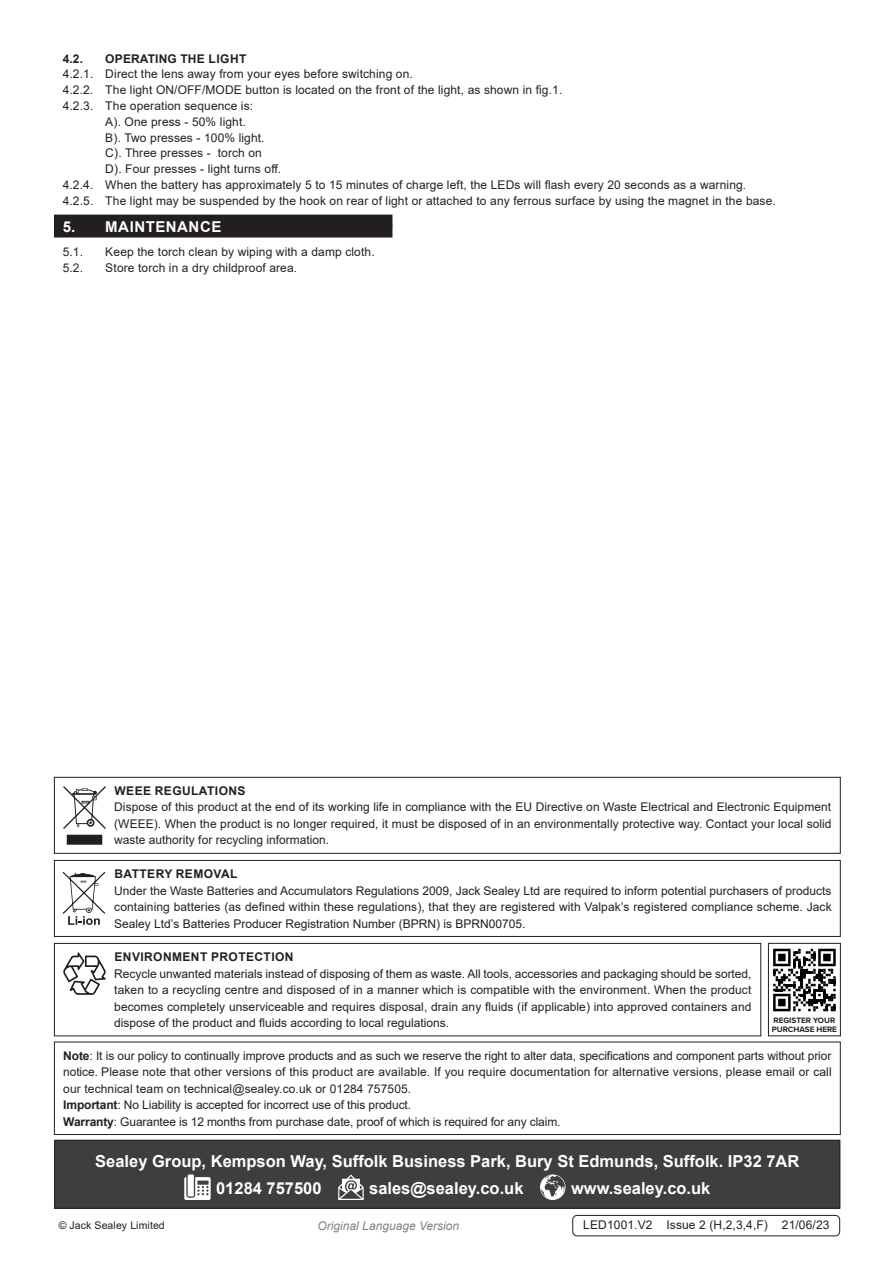
<style>
.page{position:relative;width:893px;height:1263px;background:#fff}
.page>*{position:absolute;margin:0;border:0;box-sizing:border-box;transform-origin:0 0}
.Footer_Contact_Infor{font:700 16.5px "Arial";color:#fff}
.t1{font:700 15px "Arial";letter-spacing:.035em;color:#fff}
.Enviroment_Protectio{font:12px/16.5px "Arial";letter-spacing:.01em;color:#231f20;text-align:justify}
.Important_Notificati{font:12px/16.5px "Arial";letter-spacing:-.01em;color:#231f20;text-align:justify}
.Battery_Removal_Li-i{font:12px/16.5px "Arial";color:#231f20;text-align:justify}
.Weee_Regulation_Body{font:12px/16.5px "Arial";color:#231f20;text-align:justify}
.Body_tabbed{font:12px "Arial";letter-spacing:.01em;color:#231f20}
.Body__Footer{font:12px "Arial";letter-spacing:.01em;color:#231f20}
.Enviroment_Protectio-2{font:700 12px "Arial";letter-spacing:.035em;color:#231f20}
.t2{font:italic 12px "Arial";color:#808285}
.Enviroment_Protectio-3{font:700 12px "Arial";letter-spacing:.01em;color:#231f20}
.Weee_Regulation_Head{font:700 12px "Arial";letter-spacing:.035em;color:#231f20}
.Battery_Removal_Li-i-2{font:700 12px "Arial";letter-spacing:.035em;color:#231f20}
.Body__Justified__7pt{font:10.5px "Arial";letter-spacing:.01em;color:#231f20}
.t3{font:700 8.1px/9.4px "Proxima Nova";color:#231f20}
.s1{font-weight:700}
</style>
<div class="page">
<div style="left:54px;top:225px;width:338px;height:12px;background:#231f20"></div>
<div style="left:54px;top:215px;width:338px;height:12px;background:#231f20"></div>
<div style="left:55px;top:1140px;width:785px;height:68px;background:#3e3e3f"></div>
<svg style="left:184px;top:1177px;width:27px;height:23px"></svg>
<div style="left:188px;top:1174px;width:6px;height:22px;background:#fff"></div>
<svg style="left:338px;top:1174px;width:26px;height:26px"></svg>
<svg style="left:540px;top:1174px;width:25px;height:26px"></svg>
<div style="left:54px;top:1140px;width:786px;height:68px;border:1px solid #231f20"></div>
<div style="left:54px;top:943px;width:707px;height:93px;border:1px solid #231f20"></div>
<svg style="left:63px;top:952px;width:43px;height:43px"></svg>
<div style="left:54px;top:1042px;width:787px;height:93px;border:1px solid #231f20"></div>
<div style="left:54px;top:777px;width:787px;height:77px;border:1px solid #231f20"></div>
<div style="left:68px;top:835px;width:34px;height:9px;background:#231f20"></div>
<div style="left:67px;top:835px;width:35px;height:10px;border:2px solid #231f20"></div>
<svg style="left:63px;top:786px;width:43px;height:43px"></svg>
<div style="left:54px;top:860px;width:787px;height:77px;border:1px solid #231f20"></div>
<svg style="left:63px;top:872px;width:42px;height:53px"></svg>
<div style="left:572px;top:1215px;width:268px;height:21px;border:1px solid #231f20;border-radius:4px"></div>
<svg style="left:773px;top:948px;width:63px;height:64px"></svg>
<div style="left:768px;top:943px;width:73px;height:93px;border:1px solid #231f20"></div>
<p class="Enviroment_Protectio-2" style="left:63px;top:50px;width:22px">4.2.</p>
<p class="Enviroment_Protectio-3" style="left:105px;top:50px;width:143px">OPERATING THE LIGHT</p>
<p class="Enviroment_Protectio" style="left:63px;top:66px;width:352px">4.2.1. Direct the lens away from your eyes before switching on.</p>
<p class="Enviroment_Protectio" style="left:63px;top:82px;width:501px">4.2.2. The light ON/OFF/MODE button is located on the front of the light, as shown in fig.1.</p>
<p class="Enviroment_Protectio" style="left:63px;top:97px;width:192px">4.2.3. The operation sequence is:</p>
<p class="Body_tabbed" style="left:105px;top:113px;width:142px">A). One press - 50% light.</p>
<p class="Body_tabbed" style="left:105px;top:129px;width:161px">B). Two presses - 100% light.</p>
<p class="Body_tabbed" style="left:105px;top:145px;width:158px">C). Three presses - torch on</p>
<p class="Body_tabbed" style="left:105px;top:161px;width:177px">D). Four presses - light turns off.</p>
<p class="Enviroment_Protectio" style="left:63px;top:176px;width:685px">4.2.4. When the battery has approximately 5 to 15 minutes of charge left, the LEDs will flash every 20 seconds as a warning.</p>
<p class="Enviroment_Protectio" style="left:63px;top:192px;width:715px">4.2.5. The light may be suspended by the hook on rear of light or attached to any ferrous surface by using the magnet in the base.</p>
<p class="t1" style="left:63px;top:216px;width:160px">5. MAINTENANCE</p>
<p class="Enviroment_Protectio" style="left:63px;top:244px;width:22px">5.1.</p>
<p class="Enviroment_Protectio" style="left:105px;top:244px;width:271px">Keep the torch clean by wiping with a damp cloth.</p>
<p class="Enviroment_Protectio" style="left:63px;top:259px;width:22px">5.2.</p>
<p class="Enviroment_Protectio" style="left:105px;top:259px;width:193px">Store torch in a dry childproof area.</p>
<p class="Weee_Regulation_Head" style="left:114px;top:782px;width:133px">WEEE REGULATIONS</p>
<p class="Weee_Regulation_Body" style="left:114px;top:799px;width:719px">Dispose of this product at the end of its working life in compliance with the EU Directive on Waste Electrical and Electronic Equipment (WEEE). When the product is no longer required, it must be disposed of in an environmentally protective way. Contact your local solid waste authority for recycling information.</p>
<p class="Battery_Removal_Li-i-2" style="left:114px;top:865px;width:125px">BATTERY REMOVAL</p>
<p class="Battery_Removal_Li-i" style="left:114px;top:882px;width:719px">Under the Waste Batteries and Accumulators Regulations 2009, Jack Sealey Ltd are required to inform potential purchasers of products containing batteries (as defined within these regulations), that they are registered with Valpak’s registered compliance scheme. Jack Sealey Ltd’s Batteries Producer Registration Number (BPRN) is BPRN00705.</p>
<p class="Enviroment_Protectio-2" style="left:114px;top:948px;width:181px">ENVIRONMENT PROTECTION</p>
<p class="Enviroment_Protectio" style="left:114px;top:965px;width:639px">Recycle unwanted materials instead of disposing of them as waste. All tools, accessories and packaging should be sorted, taken to a recycling centre and disposed of in a manner which is compatible with the environment. When the product becomes completely unserviceable and requires disposal, drain any fluids (if applicable) into approved containers and dispose of the product and fluids according to local regulations.</p>
<p class="Important_Notificati" style="left:63px;top:1047px;width:770px"><span class="s1">Note</span>: It is our policy to continually improve products and as such we reserve the right to alter data, specifications and component parts without prior notice. Please note that other versions of this product are available. If you require documentation for alternative versions, please email or call our technical team on technical@sealey.co.uk or 01284 757505.</p>
<p class="Important_Notificati" style="left:63px;top:1096px;width:349px"><span class="s1">Important</span>: No Liability is accepted for incorrect use of this product.</p>
<p class="Important_Notificati" style="left:63px;top:1113px;width:499px"><span class="s1">Warranty</span>: Guarantee is 12 months from purchase date, proof of which is required for any claim.</p>
<p class="t3" style="left:772px;top:1015px;width:67px">REGISTER YOUR<br>PURCHASE HERE</p>
<p class="Footer_Contact_Infor" style="left:95px;top:1149px;width:706px">Sealey Group, Kempson Way, Suffolk Business Park, Bury St Edmunds, Suffolk. IP32 7AR</p>
<p class="Footer_Contact_Infor" style="left:216px;top:1176px;width:107px">01284 757500</p>
<p class="Footer_Contact_Infor" style="left:369px;top:1176px;width:156px">sales@sealey.co.uk</p>
<p class="Footer_Contact_Infor" style="left:571px;top:1176px;width:141px">www.sealey.co.uk</p>
<p class="Body__Justified__7pt" style="left:59px;top:1218px;width:108px">© Jack Sealey Limited</p>
<p class="t2" style="left:318px;top:1218px;width:143px">Original Language Version</p>
<p class="Body__Footer" style="left:583px;top:1216px;width:248px">LED1001.V2 Issue 2 (H,2,3,4,F) 21/06/23</p>
</div>
